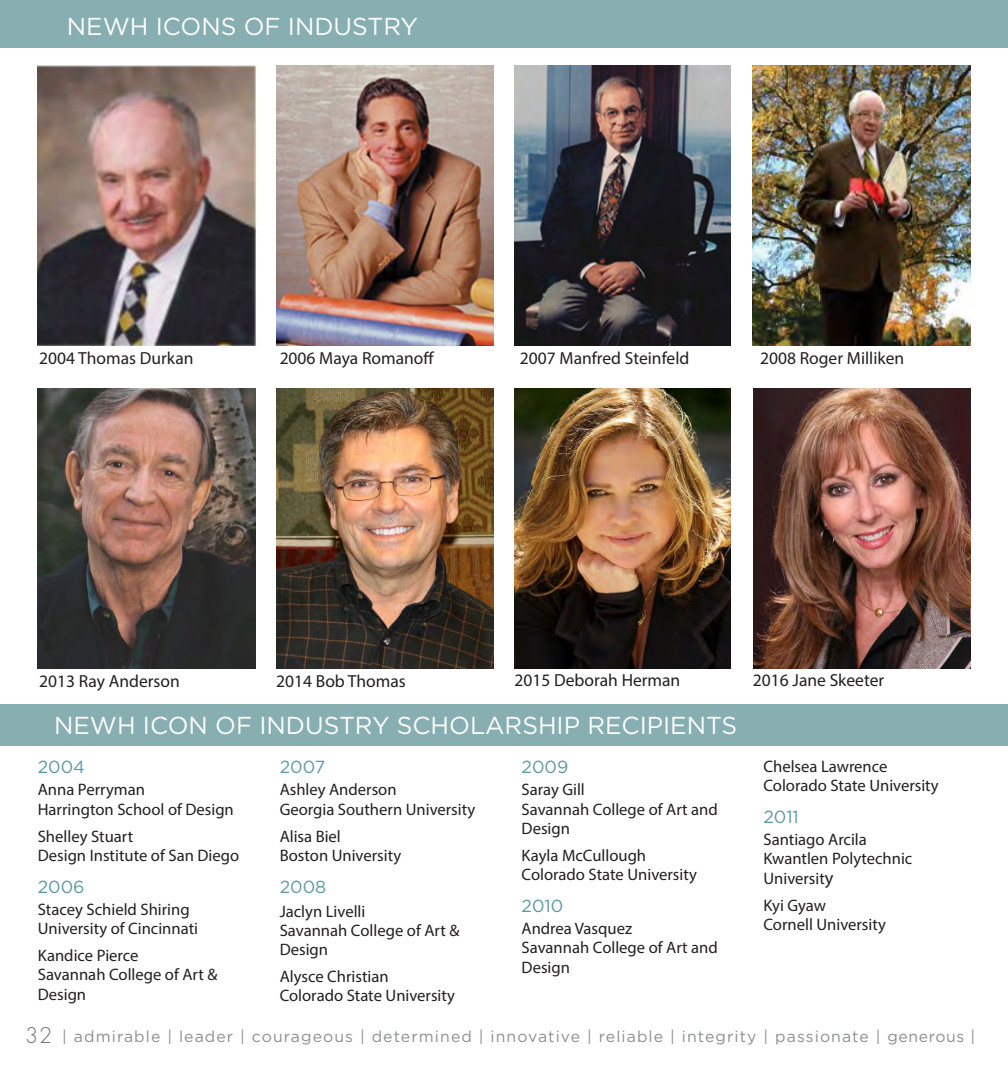
<style>
.page{position:relative;width:1008px;height:1071px;background:#fff}
.page>*{position:absolute;margin:0;border:0;box-sizing:border-box;transform-origin:0 0}
.t1{font:24.5px "Gotham";color:#fff}
.t2{font:17.5px "Myriad Pro";color:#231f20}
.t3{font:17.5px "Gotham";color:#5d98a0}
.t4{font:16.62px/19.2px "Myriad Pro";color:#231f20}
.t5{font:15.75px "Gotham";letter-spacing:.07em;color:#8c8f90}
.s1{font-size:18.38px}
.s2{font-family:"Futura Std";font-weight:300;font-size:21px;color:#706f6a}
</style>
<div class="page">
<div style="left:0;top:705px;width:1008px;height:41px;background:#87aeb1"></div>
<div style="left:0;top:0;width:1008px;height:47px;background:#87aeb1"></div>
<img style="left:38px;top:66px;width:218px;height:279px">
<img style="left:276px;top:66px;width:218px;height:279px">
<img style="left:515px;top:66px;width:215px;height:279px">
<img style="left:753px;top:66px;width:218px;height:279px">
<img style="left:38px;top:389px;width:217px;height:279px">
<img style="left:276px;top:389px;width:218px;height:279px">
<img style="left:514px;top:389px;width:216px;height:279px">
<img style="left:754px;top:389px;width:217px;height:279px">
<h1 class="t1" style="left:67px;top:11px;width:353px">NEWH ICONS OF INDUSTRY</h1>
<p class="t2" style="left:39px;top:348px;width:156px">2004 Thomas Durkan</p>
<p class="t2" style="left:280px;top:348px;width:156px">2006 Maya Romanoff</p>
<p class="t2" style="left:520px;top:348px;width:171px">2007 Manfred Steinfeld</p>
<p class="t2" style="left:760px;top:348px;width:146px">2008 Roger Milliken</p>
<p class="t2" style="left:39px;top:670px;width:142px">2013 Ray Anderson</p>
<p class="t2" style="left:276px;top:670px;width:131px">2014 Bob Thomas</p>
<p class="t2" style="left:514px;top:669px;width:167px">2015 Deborah Herman</p>
<p class="t2" style="left:753px;top:669px;width:133px">2016 Jane Skeeter</p>
<h1 class="t1" style="left:54px;top:710px;width:685px">NEWH ICON OF INDUSTRY SCHOLARSHIP RECIPIENTS</h1>
<p class="t3" style="left:38px;top:756px;width:49px">2004</p>
<p class="t4" style="left:38px;top:780px;width:198px">Anna Perryman<br>Harrington School of Design</p>
<p class="t4" style="left:38px;top:826px;width:203px">Shelley Stuart<br>Design Institute of San Diego</p>
<p class="t3" style="left:38px;top:876px;width:48px">2006</p>
<p class="t4" style="left:38px;top:899px;width:162px">Stacey Schield Shiring<br>University of Cincinnati</p>
<p class="t4" style="left:38px;top:946px;width:181px">Kandice Pierce<br>Savannah College of Art &amp;<br>Design</p>
<p class="t3" style="left:280px;top:756px;width:47px">2007</p>
<p class="t4" style="left:280px;top:780px;width:197px">Ashley Anderson<br>Georgia Southern University</p>
<p class="t4" style="left:280px;top:826px;width:123px">Alisa Biel<br>Boston University</p>
<p class="t3" style="left:280px;top:876px;width:48px">2008</p>
<p class="t4" style="left:280px;top:901px;width:181px">Jaclyn Livelli<br>Savannah College of Art &amp;<br>Design</p>
<p class="t4" style="left:280px;top:967px;width:177px">Alysce Christian<br>Colorado State University</p>
<p class="t3" style="left:522px;top:756px;width:48px">2009</p>
<p class="t4" style="left:522px;top:780px;width:198px">Saray Gill<br>Savannah College of Art and<br>Design</p>
<p class="t4" style="left:522px;top:845px;width:177px">Kayla McCullough<br>Colorado State University</p>
<p class="t3" style="left:522px;top:895px;width:43px">2010</p>
<p class="t4" style="left:522px;top:919px;width:198px">Andrea Vasquez<br>Savannah College of Art and<br>Design</p>
<p class="t4" style="left:763px;top:757px;width:177px">Chelsea Lawrence<br>Colorado State University</p>
<p class="t3" style="left:763px;top:806px;width:37px">2011</p>
<p class="t4" style="left:763px;top:830px;width:150px">Santiago Arcila<br>Kwantlen Polytechnic<br>Universit<span class="s1">y</span></p>
<p class="t4" style="left:763px;top:895px;width:124px">Kyi Gyaw<br>Cornell University</p>
<p class="t5" style="left:25px;top:1027px;width:951px"><span class="s2">32</span> | admirable | leader | courageous | determined | innovative | reliable | integrity | passionate | generous |</p>
</div>
